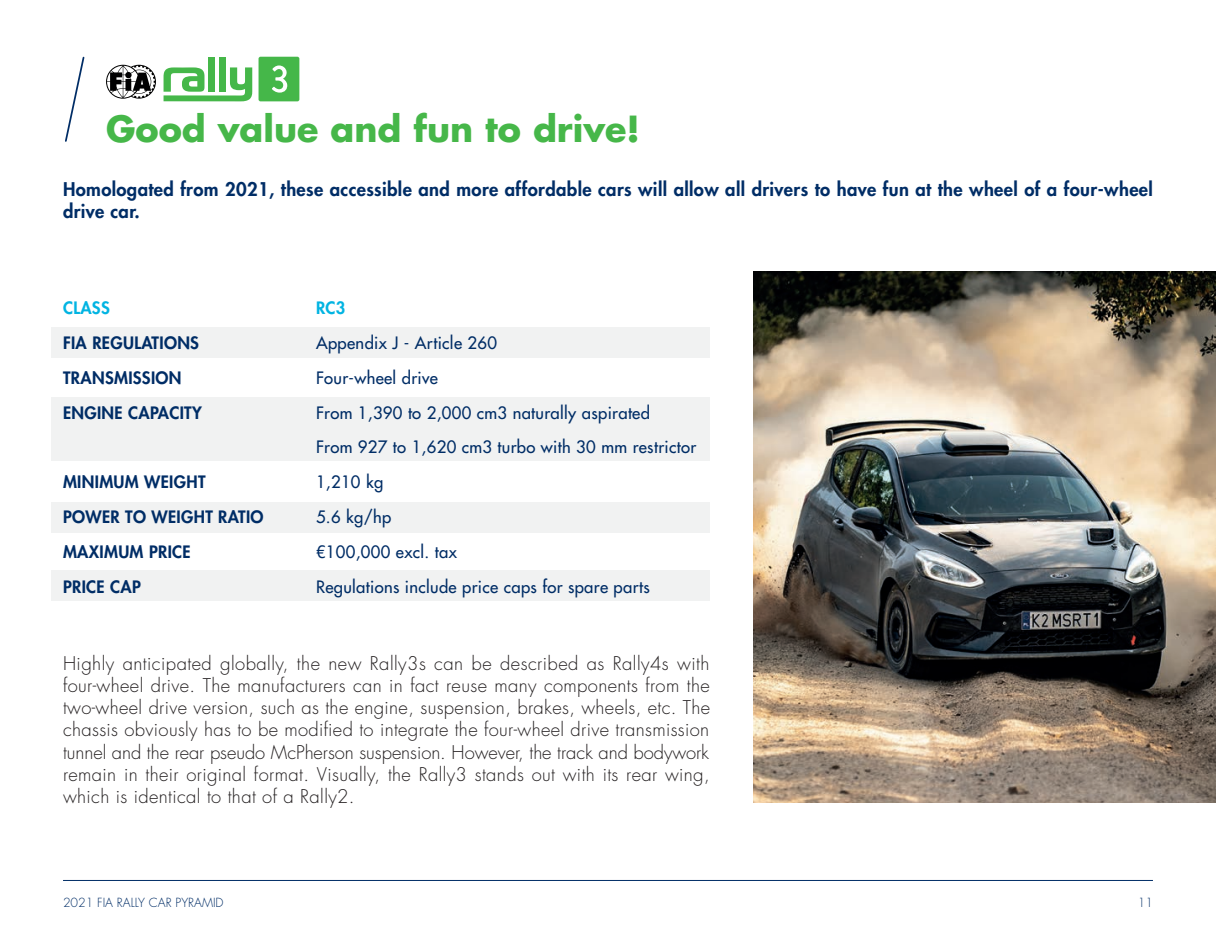
<style>
.page{position:relative;width:1216px;height:943px;background:#fff}
.page>*{position:absolute;margin:0;border:0;box-sizing:border-box;transform-origin:0 0}
.t1{font:700 35px "Futura Std";color:#46b749}
.t2{font:300 18.38px/22.1px "Futura Std";letter-spacing:.02em;color:#231f20;text-align:justify}
.t3{font:800 18.38px/22.1px "Futura Std";letter-spacing:.02em;color:#002d66}
.t4{font:500 16.62px/34.8px "Futura Std";letter-spacing:.02em;color:#002d66}
.t5{font:800 16.62px/34.8px "Futura Std";letter-spacing:.02em;color:#002d66}
.t6{font:800 16.62px "Futura Std";letter-spacing:.02em;color:#02b4e2}
.t7{font:300 12.25px "Futura Std";color:#002d66}
</style>
<div class="page">
<hr style="left:63px;top:880px;width:1089px;height:1px;background:#002d66">
<div style="left:258px;top:57px;width:41px;height:44px;background:#45b749;border-radius:2px"></div>
<div style="left:208px;top:57px;width:7px;height:35px;background:#45b749"></div>
<svg style="left:163px;top:67px;width:89px;height:34px"></svg>
<div style="left:219px;top:57px;width:7px;height:35px;background:#45b749"></div>
<svg style="left:272px;top:65px;width:16px;height:28px"></svg>
<svg style="left:106px;top:65px;width:50px;height:34px"></svg>
<svg style="left:65px;top:56px;width:20px;height:86px"></svg>
<div style="left:52px;top:397px;width:657px;height:63px;background:#f1f2f2"></div>
<div style="left:52px;top:502px;width:657px;height:31px;background:#f1f2f2"></div>
<div style="left:52px;top:570px;width:657px;height:31px;background:#f1f2f2"></div>
<div style="left:52px;top:327px;width:657px;height:31px;background:#f1f2f2"></div>
<img style="left:753px;top:271px;width:462px;height:531px">
<h1 class="t1" style="left:106px;top:105px;width:535px">Good value and fun to drive!</h1>
<p class="t3" style="left:63px;top:178px;width:1091px">Homologated from 2021, these accessible and more affordable cars will allow all drivers to have fun at the wheel of a four-wheel drive car.</p>
<p class="t6" style="left:63px;top:297px;width:48px">CLASS</p>
<p class="t5" style="left:63px;top:325px;width:140px">FIA REGULATIONS<br>TRANSMISSION<br>ENGINE CAPACITY</p>
<p class="t5" style="left:63px;top:465px;width:202px">MINIMUM WEIGHT<br>POWER TO WEIGHT RATIO<br>MAXIMUM PRICE<br>PRICE CAP</p>
<p class="t6" style="left:316px;top:297px;width:31px">RC3</p>
<p class="t4" style="left:316px;top:325px;width:382px">Appendix J - Article 260<br>Four-wheel drive<br>From 1,390 to 2,000 cm3 naturally aspirated<br>From 927 to 1,620 cm3 turbo with 30 mm restrictor<br>1,210 kg<br>5.6 kg/hp<br>€100,000 excl. tax<br>Regulations include price caps for spare parts</p>
<p class="t2" style="left:63px;top:653px;width:648px">Highly anticipated globally, the new Rally3s can be described as Rally4s with four-wheel drive. The manufacturers can in fact reuse many components from the two-wheel drive version, such as the engine, suspension, brakes, wheels, etc. The chassis obviously has to be modified to integrate the four-wheel drive transmission tunnel and the rear pseudo McPherson suspension. However, the track and bodywork remain in their original format. Visually, the Rally3 stands out with its rear wing, which is identical to that of a Rally2.</p>
<p class="t7" style="left:63px;top:894px;width:162px">2021 FIA RALLY CAR PYRAMID</p>
<p class="t7" style="left:1137px;top:894px;width:17px">11</p>
</div>
